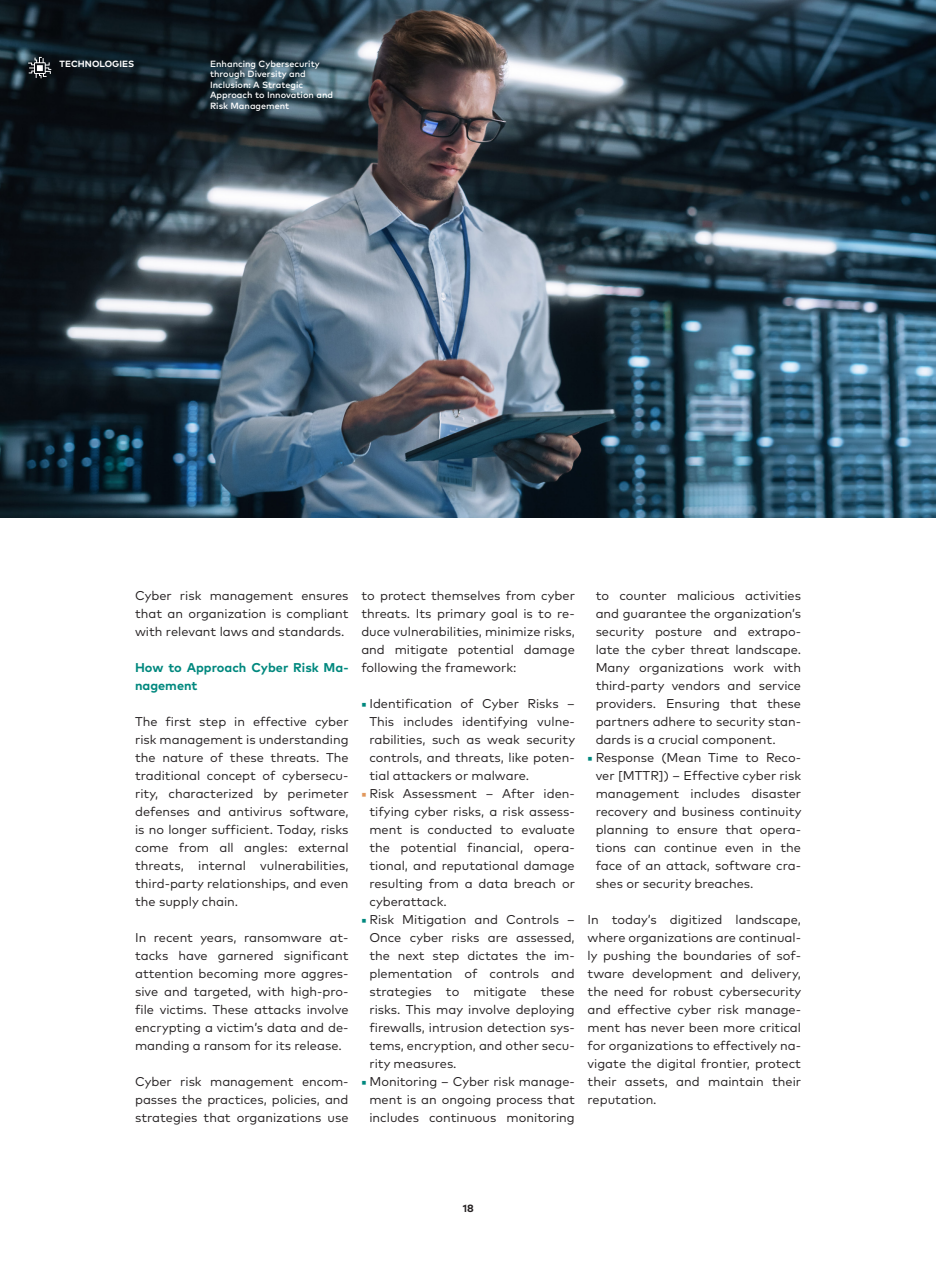
<style>
.page{position:relative;width:936px;height:1263px;background:#fff}
.page>*{position:absolute;margin:0;border:0;box-sizing:border-box;transform-origin:0 0}
.Body{font:12.75px/18px "Mark Pro";color:#231f20;text-align:justify}
.Body-2{font:700 12.75px/18px "Mark Pro";color:#00887e}
.t1{font:700 10.5px "Mark Pro";color:#231f20}
.t2{font:500 9px/10.5px "Mark Pro";color:#fff}
.t3{font:700 9px "Mark Pro";letter-spacing:.005em;color:#fff}
.s1{font-family:"Minion Pro";color:#00887e}
.s2{font-family:"Minion Pro";color:#e1985d}
</style>
<div class="page">
<img style="left:0;top:0;width:935px;height:518px">
<svg style="left:28px;top:57px;width:23px;height:21px"></svg>
<p class="t3" style="left:60px;top:57px;width:76px">TECHNOLOGIES</p>
<p class="t2" style="left:210px;top:57px;width:124px">Enhancing Cybersecurity through Diversity and<br>Inclusion: A Strategic<br>Approach to Innovation and<br>Risk Management</p>
<p class="Body" style="left:135px;top:585px;width:215px">Cyber risk management ensures that an organization is compliant with relevant laws and standards.</p>
<p class="Body-2" style="left:135px;top:657px;width:215px">How to Approach Cyber Risk Ma&shy;nagement</p>
<p class="Body" style="left:135px;top:711px;width:215px">The first step in effective cyber risk management is understanding the nature of these threats. The traditional concept of cybersecu&shy;rity, characterized by perimeter defenses and antivirus software, is no longer sufficient. Today, risks come from all angles: external threats, internal vulnerabilities, third-party relationships, and even the supply chain.</p>
<p class="Body" style="left:135px;top:927px;width:215px">In recent years, ransomware at&shy;tacks have garnered significant attention becoming more aggres&shy;sive and targeted, with high-pro&shy;file victims. These attacks involve encrypting a victim’s data and de&shy;manding a ransom for its release.</p>
<p class="Body" style="left:135px;top:1071px;width:215px">Cyber risk management encom&shy;passes the practices, policies, and strategies that organizations use</p>
<p class="Body" style="left:361px;top:585px;width:215px">to protect themselves from cyber threats. Its primary goal is to re&shy;duce vulnerabilities, minimize risks, and mitigate potential damage following the framework:</p>
<p class="Body" style="left:369px;top:693px;width:207px;text-indent:-8px"><span class="s1">■</span> Identification of Cyber Risks – This includes identifying vulne&shy;rabilities, such as weak security controls, and threats, like poten&shy;tial attackers or malware.</p>
<p class="Body" style="left:369px;top:783px;width:207px;text-indent:-8px"><span class="s2">■</span> Risk Assessment – After iden&shy;tifying cyber risks, a risk assess&shy;ment is conducted to evaluate the potential financial, opera&shy;tional, and reputational damage resulting from a data breach or cyberattack.</p>
<p class="Body" style="left:369px;top:909px;width:207px;text-indent:-8px"><span class="s1">■</span> Risk Mitigation and Controls – Once cyber risks are assessed, the next step dictates the im&shy;plementation of controls and strategies to mitigate these risks. This may involve deploying firewalls, intrusion detection sys&shy;tems, encryption, and other secu&shy;rity measures.</p>
<p class="Body" style="left:369px;top:1071px;width:207px;text-indent:-8px"><span class="s1">■</span> Monitoring – Cyber risk manage&shy;ment is an ongoing process that includes continuous monitoring</p>
<p class="Body" style="left:595px;top:585px;width:207px">to counter malicious activities and guarantee the organization’s security posture and extrapo&shy;late the cyber threat landscape.<br>Many organizations work with third-party vendors and service providers. Ensuring that these partners adhere to security stan&shy;dards is a crucial component.</p>
<p class="Body" style="left:595px;top:747px;width:207px;text-indent:-8px"><span class="s1">■</span> Response (Mean Time to Reco&shy;ver [MTTR]) – Effective cyber risk management includes disaster recovery and business continuity planning to ensure that opera&shy;tions can continue even in the face of an attack, software cra&shy;shes or security breaches.</p>
<p class="Body" style="left:587px;top:909px;width:215px">In today’s digitized landscape, where organizations are continual&shy;ly pushing the boundaries of sof&shy;tware development and delivery, the need for robust cybersecurity and effective cyber risk manage&shy;ment has never been more critical for organizations to effectively na&shy;vigate the digital frontier, protect their assets, and maintain their reputation.</p>
<p class="t1" style="left:463px;top:1200px;width:12px">18</p>
</div>
